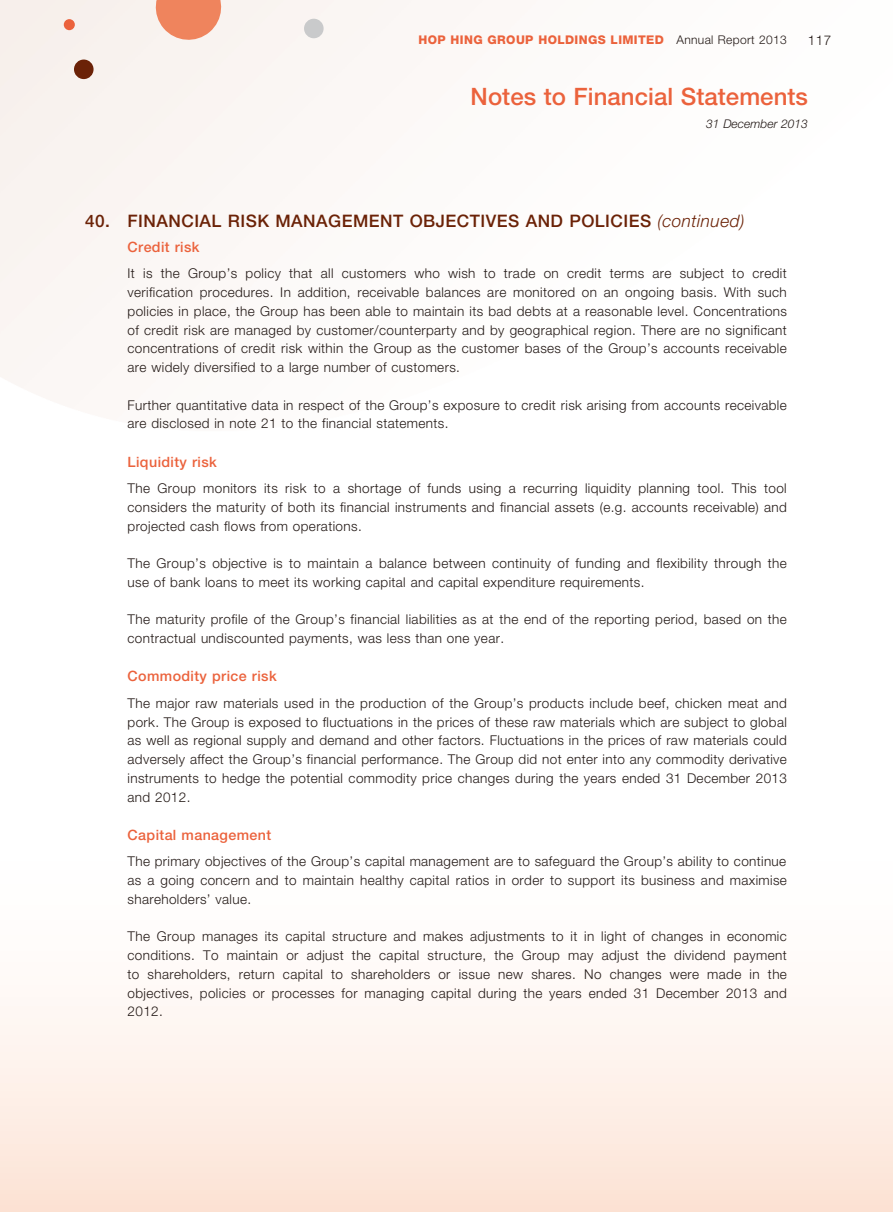
<style>
.page{position:relative;width:893px;height:1212px;background:#fff}
.page>*{position:absolute;margin:0;border:0;box-sizing:border-box;transform-origin:0 0}
.t1{font:500 24px "Helvetica Neue LT Std";letter-spacing:.005em;color:#eb623c}
.t2{font:500 17.25px "Helvetica Neue LT Std";letter-spacing:.03em;color:#6b2207}
.t3{font:500 14.25px "Helvetica Neue LT Std";letter-spacing:.03em;color:#eb623c}
.t4{font:300 13.5px/18.8px "Helvetica Neue LT Std";letter-spacing:.03em;color:#231916;text-align:justify}
.t5{font:800 12px "Helvetica Neue LT Std";letter-spacing:.03em;color:#eb623c}
.t6{font:italic 300 12px "Helvetica Neue LT Std";letter-spacing:.005em;color:#231916}
.s1{font-weight:300;color:#231916}
.s2{font-weight:300;font-style:italic}
</style>
<div class="page">
<svg style="left:0;top:1006px;width:893px;height:206px"></svg>
<div style="left:0;top:0;width:412px;height:388px;background:#faf6f4"></div>
<svg style="left:152px;top:0;width:73px;height:44px"></svg>
<div style="left:74px;top:60px;width:20px;height:19px;background:#6b2207;border-radius:50%"></div>
<div style="left:304px;top:19px;width:20px;height:19px;background:#c9cacb;border-radius:50%"></div>
<div style="left:64px;top:19px;width:11px;height:11px;background:#eb623c;border-radius:50%"></div>
<p class="t5" style="left:419px;top:33px;width:370px">HOP HING GROUP HOLDINGS LIMITED <span class="s1">Annual Report 2013</span></p>
<p class="t4" style="left:808px;top:31px;width:25px">117</p>
<h1 class="t1" style="left:471px;top:82px;width:339px">Notes to Financial Statements</h1>
<p class="t6" style="left:706px;top:117px;width:103px">31 December 2013</p>
<p class="t2" style="left:85px;top:210px;width:661px">40. FINANCIAL RISK MANAGEMENT OBJECTIVES AND POLICIES <span class="s2">(continued)</span></p>
<p class="t3" style="left:128px;top:238px;width:73px">Credit risk</p>
<p class="t4" style="left:128px;top:264px;width:661px">It is the Group’s policy that all customers who wish to trade on credit terms are subject to credit verification procedures. In addition, receivable balances are monitored on an ongoing basis. With such policies in place, the Group has been able to maintain its bad debts at a reasonable level. Concentrations of credit risk are managed by customer/counterparty and by geographical region. There are no significant concentrations of credit risk within the Group as the customer bases of the Group’s accounts receivable are widely diversified to a large number of customers.</p>
<p class="t4" style="left:128px;top:395px;width:661px">Further quantitative data in respect of the Group’s exposure to credit risk arising from accounts receivable are disclosed in note 21 to the financial statements.</p>
<p class="t3" style="left:128px;top:453px;width:91px">Liquidity risk</p>
<p class="t4" style="left:128px;top:479px;width:661px">The Group monitors its risk to a shortage of funds using a recurring liquidity planning tool. This tool considers the maturity of both its financial instruments and financial assets (e.g. accounts receivable) and projected cash flows from operations.</p>
<p class="t4" style="left:128px;top:554px;width:661px">The Group’s objective is to maintain a balance between continuity of funding and flexibility through the use of bank loans to meet its working capital and capital expenditure requirements.</p>
<p class="t4" style="left:128px;top:610px;width:661px">The maturity profile of the Group’s financial liabilities as at the end of the reporting period, based on the contractual undiscounted payments, was less than one year.</p>
<p class="t3" style="left:128px;top:668px;width:151px">Commodity price risk</p>
<p class="t4" style="left:128px;top:693px;width:661px">The major raw materials used in the production of the Group’s products include beef, chicken meat and pork. The Group is exposed to fluctuations in the prices of these raw materials which are subject to global as well as regional supply and demand and other factors. Fluctuations in the prices of raw materials could adversely affect the Group’s financial performance. The Group did not enter into any commodity derivative instruments to hedge the potential commodity price changes during the years ended 31 December 2013 and 2012.</p>
<p class="t3" style="left:128px;top:826px;width:145px">Capital management</p>
<p class="t4" style="left:128px;top:852px;width:661px">The primary objectives of the Group’s capital management are to safeguard the Group’s ability to continue as a going concern and to maintain healthy capital ratios in order to support its business and maximise shareholders’ value.</p>
<p class="t4" style="left:128px;top:927px;width:661px">The Group manages its capital structure and makes adjustments to it in light of changes in economic conditions. To maintain or adjust the capital structure, the Group may adjust the dividend payment to shareholders, return capital to shareholders or issue new shares. No changes were made in the objectives, policies or processes for managing capital during the years ended 31 December 2013 and 2012.</p>
</div>
